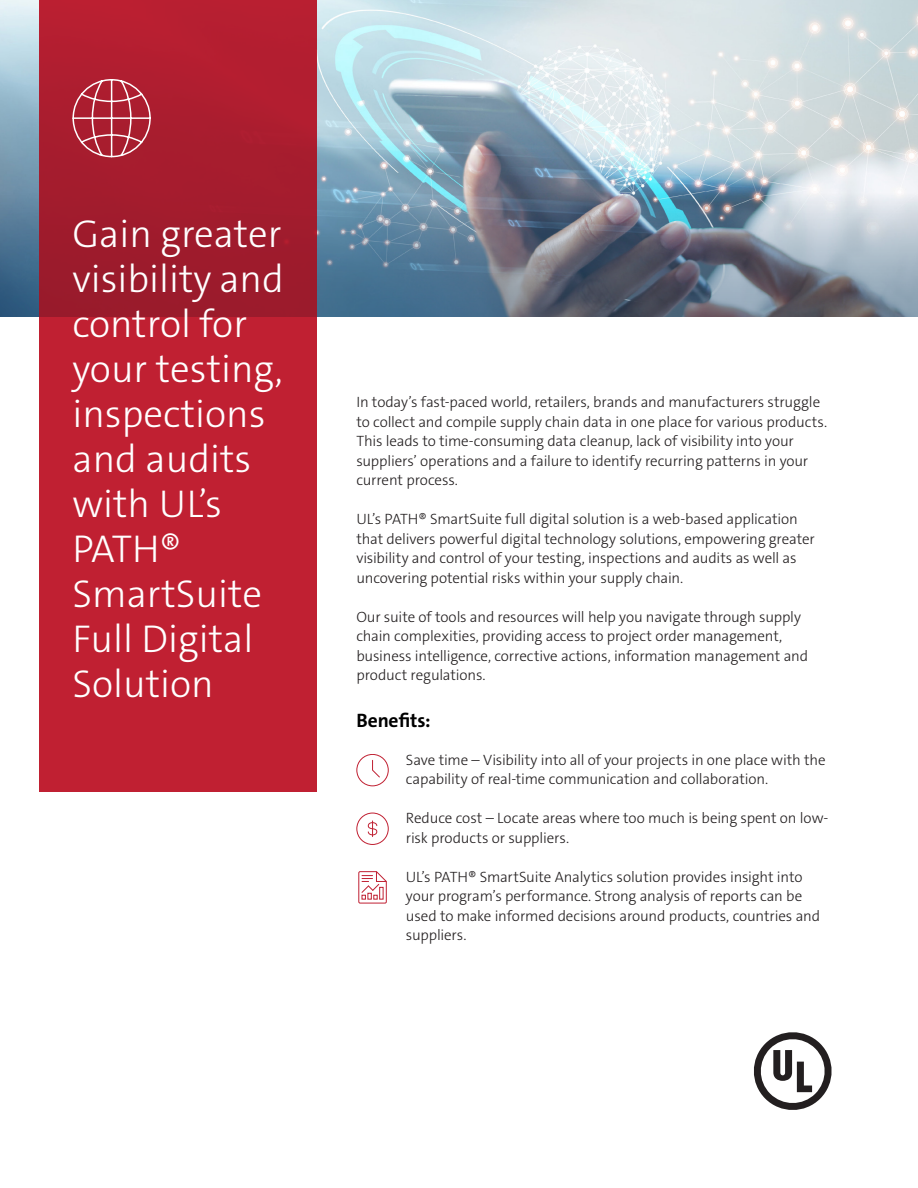
<style>
.page{position:relative;width:918px;height:1188px;background:#fff}
.page>*{position:absolute;margin:0;border:0;box-sizing:border-box;transform-origin:0 0}
.t1{font:300 39px/45px "The Sans C5";color:#fff}
.Body_Copy{font:700 19.5px "The Sans C5";letter-spacing:-.005em;color:#000}
.Body_Copy-2{font:300 15px/19.5px "The Sans C5";letter-spacing:-.01em;color:#231f20}
</style>
<div class="page">
<img style="left:0;top:0;width:918px;height:193px">
<img style="left:0;top:193px;width:918px;height:124px">
<svg style="left:40px;top:0;width:277px;height:792px;background:#b61e30"></svg>
<svg style="left:72px;top:78px;width:80px;height:80px;background:#b73f4e"></svg>
<svg style="left:754px;top:1032px;width:78px;height:78px"></svg>
<div style="left:356px;top:754px;width:33px;height:32px;border:1px solid #c02032;border-radius:50%"></div>
<svg style="left:372px;top:760px;width:8px;height:18px"></svg>
<svg style="left:367px;top:821px;width:11px;height:16px"></svg>
<div style="left:356px;top:813px;width:33px;height:32px;border:1px solid #c02032;border-radius:50%"></div>
<svg style="left:358px;top:871px;width:29px;height:33px"></svg>
<p class="t1" style="left:72px;top:211px;width:211px">Gain greater</p>
<p class="t1" style="left:72px;top:256px;width:213px">visibility and control for your testing,</p>
<p class="t1" style="left:72px;top:391px;width:195px">inspections and audits with UL’s<br>PATH®</p>
<p class="t1" style="left:72px;top:571px;width:191px">SmartSuite<br>Full Digital</p>
<p class="t1" style="left:72px;top:661px;width:143px">Solution</p>
<p class="Body_Copy-2" style="left:356px;top:392px;width:472px">In today’s fast-paced world, retailers, brands and manufacturers struggle to collect and compile supply chain data in one place for various products.<br>This leads to time-consuming data cleanup, lack of visibility into your suppliers’ operations and a failure to identify recurring patterns in your current process.</p>
<p class="Body_Copy-2" style="left:356px;top:509px;width:460px">UL’s PATH® SmartSuite full digital solution is a web-based application that delivers powerful digital technology solutions, empowering greater visibility and control of your testing, inspections and audits as well as uncovering potential risks within your supply chain.</p>
<p class="Body_Copy-2" style="left:356px;top:607px;width:453px">Our suite of tools and resources will help you navigate through supply chain complexities, providing access to project order management, business intelligence, corrective actions, information management and product regulations.</p>
<p class="Body_Copy" style="left:356px;top:708px;width:76px">Benefits:</p>
<p class="Body_Copy-2" style="left:406px;top:750px;width:421px">Save time – Visibility into all of your projects in one place with the capability of real-time communication and collaboration.</p>
<p class="Body_Copy-2" style="left:406px;top:809px;width:424px">Reduce cost – Locate areas where too much is being spent on low&shy;risk products or suppliers.</p>
<p class="Body_Copy-2" style="left:406px;top:867px;width:416px">UL’s PATH® SmartSuite Analytics solution provides insight into your program’s performance. Strong analysis of reports can be used to make informed decisions around products, countries and suppliers.</p>
</div>
